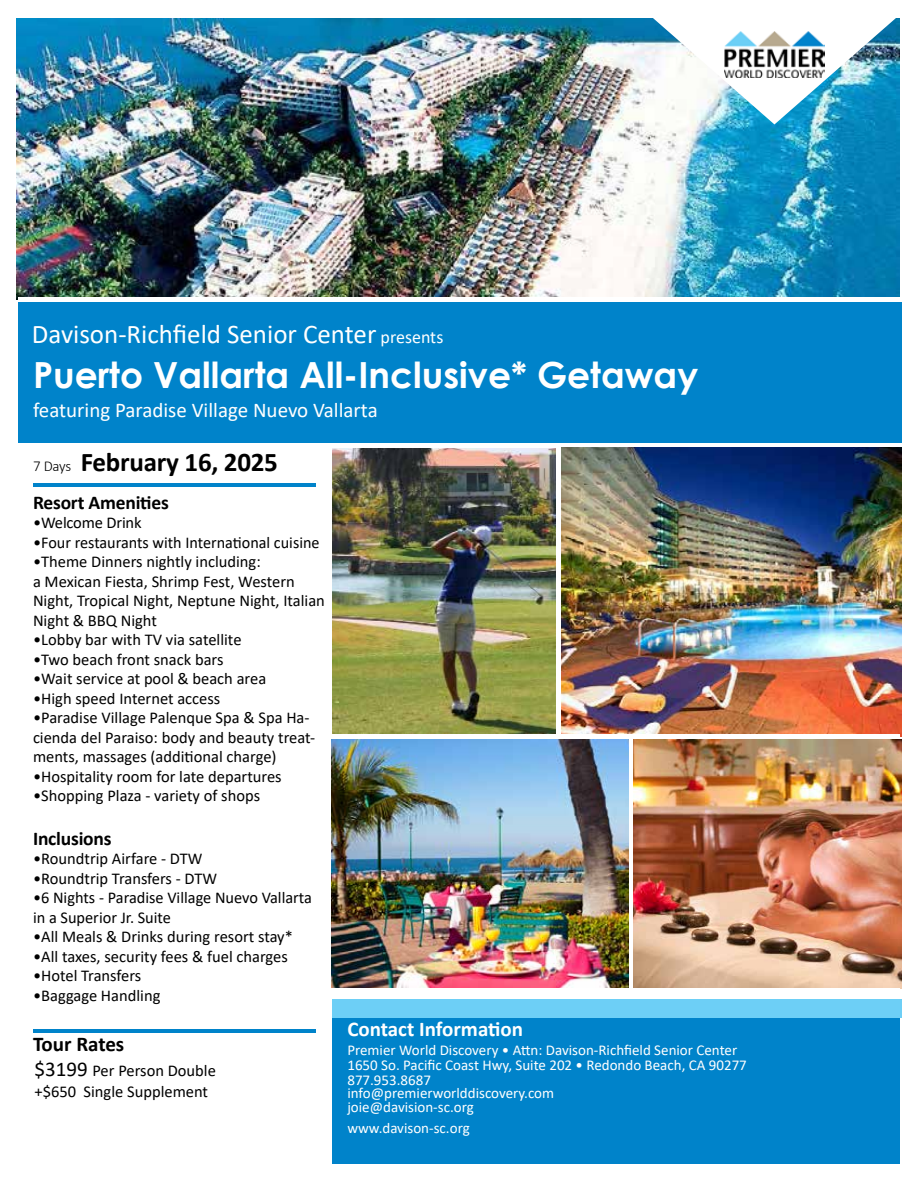
<style>
.page{position:relative;width:918px;height:1188px;background:#fff}
.page>*{position:absolute;margin:0;border:0;box-sizing:border-box;transform-origin:0 0}
.t1{font:700 36px "Century Gothic";color:#fff}
.t2{font:27px "Calibri";color:#fff}
.t3{font:700 27px "Calibri";letter-spacing:-.01em;color:#000}
.t4{font:21px "Calibri";color:#fff}
.t5{font:700 21px "Calibri";color:#fff}
.t6{font:700 21px "Calibri";color:#000}
.t7{font:700 19.5px "Calibri";letter-spacing:-.01em;color:#000}
.t8{font:16.5px/19.5px "Calibri";color:#000}
.t9{font:15px/15px "Calibri";color:#fff}
.s1{font-size:18px}
.s2{font-weight:300;font-size:15px}
.s3{font-size:21px}
</style>
<div class="page">
<div style="left:332px;top:1018px;width:568px;height:146px;background:#0083ca"></div>
<img style="left:17px;top:18px;width:883px;height:282px">
<img style="left:332px;top:448px;width:224px;height:286px">
<img style="left:331px;top:739px;width:298px;height:249px">
<hr style="left:33px;top:483px;width:283px;height:3px;background:#0083ca">
<div style="left:18px;top:301px;width:883px;height:144px;background:#0083ca"></div>
<hr style="left:0;top:443px;width:918px;height:4px;background:#fff">
<div style="left:18px;top:297px;width:900px;height:5px;background:#fff"></div>
<hr style="left:33px;top:1029px;width:283px;height:4px;background:#0083ca">
<div style="left:332px;top:1000px;width:570px;height:18px;background:#6dcff6"></div>
<img style="left:634px;top:739px;width:268px;height:249px">
<img style="left:561px;top:447px;width:341px;height:289px">
<hr style="left:331px;top:734px;width:569px;height:4px;background:#fff">
<img style="left:650px;top:18px;width:249px;height:106px">
<img style="left:724px;top:32px;width:101px;height:46px">
<h2 class="t2" style="left:32px;top:315px;width:413px">Davison-Richfield Senior Center <span class="s1">presents</span></h2>
<h1 class="t1" style="left:33px;top:347px;width:667px">Puerto Vallarta All-Inclusive* Getaway</h1>
<p class="t4" style="left:33px;top:395px;width:346px">featuring Paradise Village Nuevo Vallarta</p>
<h2 class="t3" style="left:33px;top:443px;width:246px"><span class="s2">7 Days</span> February 16, 2025</h2>
<p class="t7" style="left:33px;top:488px;width:137px">Resort Amenities</p>
<p class="t8" style="left:33px;top:512px;width:110px">•Welcome Drink</p>
<p class="t8" style="left:33px;top:532px;width:288px">•Four restaurants with International cuisine</p>
<p class="t8" style="left:33px;top:551px;width:293px">•Theme Dinners nightly including:<br>a Mexican Fiesta, Shrimp Fest, Western Night, Tropical Night, Neptune Night, Italian Night &amp; BBQ Night</p>
<p class="t8" style="left:33px;top:629px;width:210px">•Lobby bar with TV via satellite</p>
<p class="t8" style="left:33px;top:649px;width:192px">•Two beach front snack bars</p>
<p class="t8" style="left:33px;top:668px;width:235px">•Wait service at pool &amp; beach area</p>
<p class="t8" style="left:33px;top:688px;width:189px">•High speed Internet access</p>
<p class="t8" style="left:33px;top:707px;width:284px">•Paradise Village Palenque Spa &amp; Spa Ha&shy;cienda del Paraiso: body and beauty treat&shy;ments, massages (additional charge)</p>
<p class="t8" style="left:33px;top:766px;width:250px">•Hospitality room for late departures</p>
<p class="t8" style="left:33px;top:785px;width:229px">•Shopping Plaza - variety of shops</p>
<p class="t7" style="left:33px;top:824px;width:80px">Inclusions</p>
<p class="t8" style="left:33px;top:848px;width:171px">•Roundtrip Airfare - DTW</p>
<p class="t8" style="left:33px;top:868px;width:186px">•Roundtrip Transfers - DTW</p>
<p class="t8" style="left:33px;top:887px;width:281px">•6 Nights - Paradise Village Nuevo Vallarta in a Superior Jr. Suite</p>
<p class="t8" style="left:33px;top:926px;width:261px">•All Meals &amp; Drinks during resort stay*</p>
<p class="t8" style="left:33px;top:946px;width:256px">•All taxes, security fees &amp; fuel charges</p>
<p class="t8" style="left:33px;top:965px;width:110px">•Hotel Transfers</p>
<p class="t8" style="left:33px;top:985px;width:129px">•Baggage Handling</p>
<p class="t6" style="left:33px;top:1029px;width:93px">Tour Rates</p>
<p class="t8" style="left:34px;top:1060px;width:183px;line-height:21px"><span class="s3">$3199</span> Per Person Double +$650 Single Supplement</p>
<p class="t5" style="left:347px;top:1014px;width:177px">Contact Information</p>
<p class="t9" style="left:347px;top:1042px;width:401px">Premier World Discovery • Attn: Davison-Richfield Senior Center<br>1650 So. Pacific Coast Hwy, Suite 202 • Redondo Beach, CA 90277<br>877.953.8687</p>
<p class="t9" style="left:347px;top:1086px;width:208px;line-height:13.5px">info@premierworlddiscovery.com joie@davision-sc.org</p>
<p class="t9" style="left:347px;top:1120px;width:124px">www.davison-sc.org</p>
</div>
